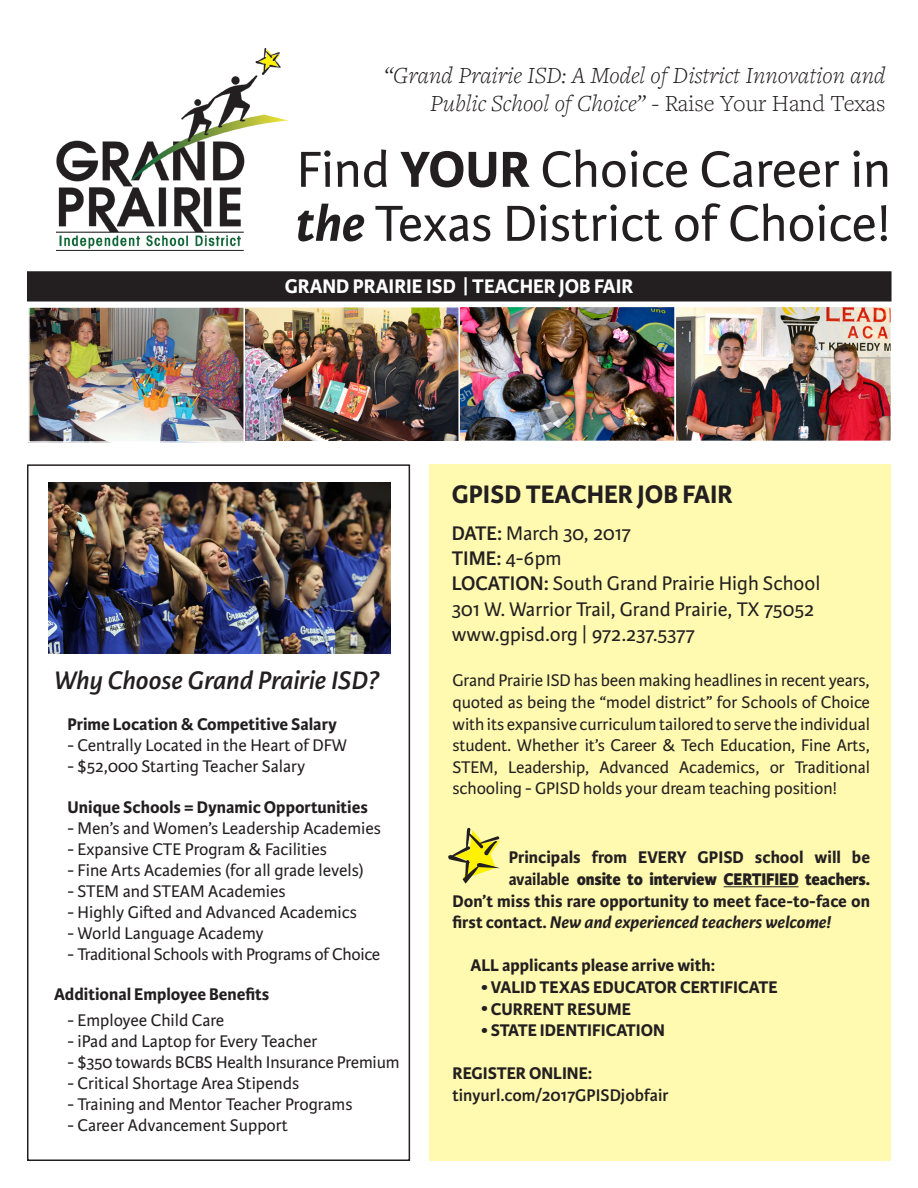
<style>
.page{position:relative;width:918px;height:1188px;background:#fff}
.page>*{position:absolute;margin:0;border:0;box-sizing:border-box;transform-origin:0 0}
.t1{font:54px "Karmina Sans";color:#231f20}
.t2{font:italic 600 27px "Karmina Sans";color:#231f20}
.t3{font:700 27px "Karmina Sans";color:#231f20}
.t4{font:italic 300 24px "Freight Text Pro";color:#231f20}
.t5{font:21px "Karmina Sans";color:#231f20}
.t6{font:700 21px "Karmina Sans";color:#fff}
.t7{font:600 21px "Karmina Sans";color:#231f20}
.t8{font:18px/21.6px "Karmina Sans";color:#231f20;text-align:justify}
.t9{font:700 18px "Karmina Sans";color:#231f20}
.t10{font:italic 700 18px "Karmina Sans";color:#231f20}
.t11{font:800 18px "Karmina Sans";letter-spacing:-.01em;color:#231f20;scale:.95 1}
.t12{font:600 18px "Karmina Sans";color:#231f20}
.s1{font-style:normal}
.s2{font-weight:700}
.s3{font-weight:700;font-style:italic}
.s4{font-weight:600}
.s5{font-weight:400}
</style>
<div class="page">
<div style="left:27px;top:464px;width:383px;height:697px;border:2px solid #231f20"></div>
<div style="left:429px;top:464px;width:462px;height:697px;background:#fffab0"></div>
<img style="left:57px;top:49px;width:231px;height:202px">
<div style="left:28px;top:272px;width:863px;height:29px;background:#231f20"></div>
<div style="left:27px;top:271px;width:865px;height:31px;border:2px solid #231f20"></div>
<img style="left:31px;top:309px;width:858px;height:131px">
<div style="left:28px;top:306px;width:218px;height:137px;border:2px solid #fff"></div>
<div style="left:243px;top:306px;width:218px;height:136px;border:2px solid #fff"></div>
<div style="left:458px;top:306px;width:218px;height:136px;border:2px solid #fff"></div>
<div style="left:675px;top:306px;width:217px;height:136px;border:2px solid #fff"></div>
<img style="left:49px;top:483px;width:341px;height:171px">
<svg style="left:448px;top:828px;width:52px;height:56px"></svg>
<hr style="left:724px;top:886px;width:75px;height:1px;background:#231f20">
<p class="t4" style="left:384px;top:59px;width:503px">“Grand Prairie ISD: A Model of District Innovation and</p>
<p class="t4" style="left:430px;top:88px;width:457px">Public School of Choice” <span class="s1">- Raise Your Hand Texas</span></p>
<p class="t1" style="left:297px;top:139px;width:596px">Find <span class="s2">YOUR</span> Choice Career in</p>
<p class="t1" style="left:296px;top:193px;width:597px"><span class="s3">the</span> Texas District of Choice!</p>
<p class="t6" style="left:285px;top:275px;width:350px">GRAND PRAIRIE ISD | TEACHER JOB FAIR</p>
<p class="t2" style="left:54px;top:666px;width:327px">Why Choose Grand Prairie ISD?</p>
<p class="t9" style="left:68px;top:714px;width:271px">Prime Location &amp; Competitive Salary</p>
<p class="t8" style="left:68px;top:735px;width:281px">- Centrally Located in the Heart of DFW</p>
<p class="t8" style="left:68px;top:756px;width:239px">- $52,000 Starting Teacher Salary</p>
<p class="t9" style="left:68px;top:796px;width:302px">Unique Schools = Dynamic Opportunities</p>
<p class="t8" style="left:68px;top:817px;width:315px">- Men’s and Women’s Leadership Academies</p>
<p class="t8" style="left:68px;top:838px;width:261px">- Expansive CTE Program &amp; Facilities</p>
<p class="t8" style="left:68px;top:859px;width:298px">- Fine Arts Academies (for all grade levels)</p>
<p class="t8" style="left:68px;top:880px;width:220px">- STEM and STEAM Academies</p>
<p class="t8" style="left:68px;top:901px;width:291px">- Highly Gifted and Advanced Academics</p>
<p class="t8" style="left:68px;top:922px;width:198px">- World Language Academy</p>
<p class="t8" style="left:68px;top:943px;width:314px">- Traditional Schools with Programs of Choice</p>
<p class="t9" style="left:54px;top:984px;width:217px">Additional Employee Benefits</p>
<p class="t8" style="left:68px;top:1010px;width:158px">- Employee Child Care</p>
<p class="t8" style="left:68px;top:1031px;width:251px">- iPad and Laptop for Every Teacher</p>
<p class="t8" style="left:68px;top:1052px;width:334px">- $350 towards BCBS Health Insurance Premium</p>
<p class="t8" style="left:68px;top:1073px;width:233px">- Critical Shortage Area Stipends</p>
<p class="t8" style="left:68px;top:1094px;width:287px">- Training and Mentor Teacher Programs</p>
<p class="t8" style="left:68px;top:1115px;width:222px">- Career Advancement Support</p>
<p class="t3" style="left:452px;top:479px;width:282px">GPISD TEACHER JOB FAIR</p>
<p class="t5" style="left:452px;top:522px;width:180px"><span class="s4">DATE:</span> March 30, 2017</p>
<p class="t7" style="left:452px;top:547px;width:111px">TIME: <span class="s5">4-6pm</span></p>
<p class="t5" style="left:452px;top:572px;width:370px"><span class="s4">LOCATION:</span> South Grand Prairie High School</p>
<p class="t5" style="left:452px;top:597px;width:364px">301 W. Warrior Trail, Grand Prairie, TX 75052</p>
<p class="t5" style="left:452px;top:622px;width:245px">www.gpisd.org | 972.237.5377</p>
<p class="t8" style="left:453px;top:670px;width:419px">Grand Prairie ISD has been making headlines in recent years, quoted as being the “model district” for Schools of Choice with its expansive curriculum tailored to serve the individual student. Whether it’s Career &amp; Tech Education, Fine Arts, STEM, Leadership, Advanced Academics, or Traditional schooling - GPISD holds your dream teaching position!</p>
<p class="t9" style="left:509px;top:847px;width:363px">Principals from EVERY GPISD school will be</p>
<p class="t11" style="left:509px;top:869px;width:382px"><span class="s2">available</span> onsite to interview CERTIFIED teachers.</p>
<p class="t9" style="left:453px;top:890px;width:419px">Don’t miss this rare opportunity to meet face-to-face on</p>
<p class="t10" style="left:453px;top:912px;width:381px"><span class="s1">first contact.</span> New and experienced teachers welcome!</p>
<p class="t9" style="left:470px;top:955px;width:246px">ALL applicants please arrive with:</p>
<p class="t9" style="left:481px;top:977px;width:298px">• VALID TEXAS EDUCATOR CERTIFICATE</p>
<p class="t9" style="left:481px;top:998px;width:151px">• CURRENT RESUME</p>
<p class="t9" style="left:481px;top:1020px;width:185px">• STATE IDENTIFICATION</p>
<p class="t9" style="left:453px;top:1063px;width:141px">REGISTER ONLINE:</p>
<p class="t12" style="left:453px;top:1085px;width:218px">tinyurl.com/2017GPISDjobfair</p>
</div>
